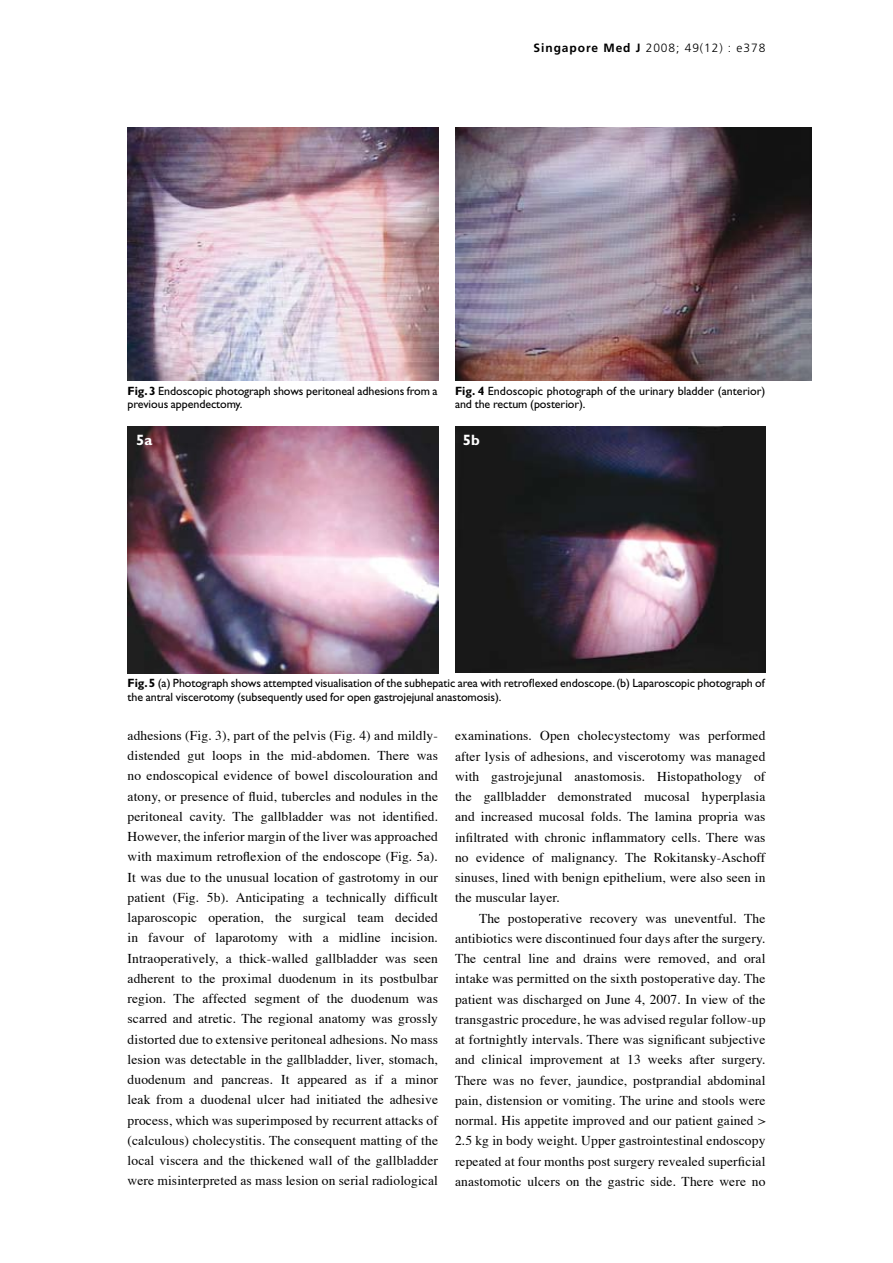
<style>
.page{position:relative;width:893px;height:1263px;background:#fff}
.page>*{position:absolute;margin:0;border:0;box-sizing:border-box;transform-origin:0 0}
.t1{font:700 15px "Gill Sans";color:#fff}
.t2{font:13.5px/20.2px "Times";letter-spacing:.01em;color:#000;text-align:justify}
.t3{font:12px/13.5px "Gill Sans";letter-spacing:-.005em;color:#000}
.t4{font:300 12px "Frutiger";letter-spacing:.08em;color:#000}
.s1{font-weight:700}
</style>
<div class="page">
<img style="left:128px;top:128px;width:310px;height:253px">
<img style="left:455px;top:128px;width:356px;height:253px">
<img style="left:128px;top:427px;width:310px;height:247px">
<img style="left:455px;top:427px;width:310px;height:245px">
<p class="t4" style="left:534px;top:41px;width:233px"><span class="s1">Singapore Med J</span> 2008; 49(12) : e378</p>
<p class="t3" style="left:128px;top:384px;width:312px"><span class="s1">Fig. 3</span> Endoscopic photograph shows peritoneal adhesions from a previous appendectomy.</p>
<p class="t3" style="left:455px;top:384px;width:312px"><span class="s1">Fig. 4</span> Endoscopic photograph of the urinary bladder (anterior) and the rectum (posterior).</p>
<p class="t1" style="left:136px;top:431px;width:18px">5a</p>
<p class="t1" style="left:463px;top:431px;width:19px">5b</p>
<p class="t3" style="left:128px;top:676px;width:639px"><span class="s1">Fig. 5</span> (a) Photograph shows attempted visualisation of the subhepatic area with retroflexed endoscope. (b) Laparoscopic photograph of the antral viscerotomy (subsequently used for open gastrojejunal anastomosis).</p>
<p class="t2" style="left:128px;top:726px;width:312px">adhesions (Fig. 3), part of the pelvis (Fig. 4) and mildly&shy;distended gut loops in the mid-abdomen. There was no endoscopical evidence of bowel discolouration and atony, or presence of fluid, tubercles and nodules in the peritoneal cavity. The gallbladder was not identified.<br>However, the inferior margin of the liver was approached with maximum retroflexion of the endoscope (Fig. 5a).<br>It was due to the unusual location of gastrotomy in our patient (Fig. 5b). Anticipating a technically difficult laparoscopic operation, the surgical team decided in favour of laparotomy with a midline incision.<br>Intraoperatively, a thick-walled gallbladder was seen adherent to the proximal duodenum in its postbulbar region. The affected segment of the duodenum was scarred and atretic. The regional anatomy was grossly distorted due to extensive peritoneal adhesions. No mass lesion was detectable in the gallbladder, liver, stomach, duodenum and pancreas. It appeared as if a minor leak from a duodenal ulcer had initiated the adhesive process, which was superimposed by recurrent attacks of (calculous) cholecystitis. The consequent matting of the local viscera and the thickened wall of the gallbladder were misinterpreted as mass lesion on serial radiological</p>
<p class="t2" style="left:455px;top:726px;width:312px">examinations. Open cholecystectomy was performed after lysis of adhesions, and viscerotomy was managed with gastrojejunal anastomosis. Histopathology of the gallbladder demonstrated mucosal hyperplasia and increased mucosal folds. The lamina propria was infiltrated with chronic inflammatory cells. There was no evidence of malignancy. The Rokitansky-Aschoff sinuses, lined with benign epithelium, were also seen in the muscular layer.</p>
<p class="t2" style="left:455px;top:909px;width:312px;text-indent:24px">The postoperative recovery was uneventful. The antibiotics were discontinued four days after the surgery.<br>The central line and drains were removed, and oral intake was permitted on the sixth postoperative day. The patient was discharged on June 4, 2007. In view of the transgastric procedure, he was advised regular follow-up at fortnightly intervals. There was significant subjective and clinical improvement at 13 weeks after surgery.<br>There was no fever, jaundice, postprandial abdominal pain, distension or vomiting. The urine and stools were normal. His appetite improved and our patient gained &gt; 2.5 kg in body weight. Upper gastrointestinal endoscopy repeated at four months post surgery revealed superficial anastomotic ulcers on the gastric side. There were no</p>
</div>
